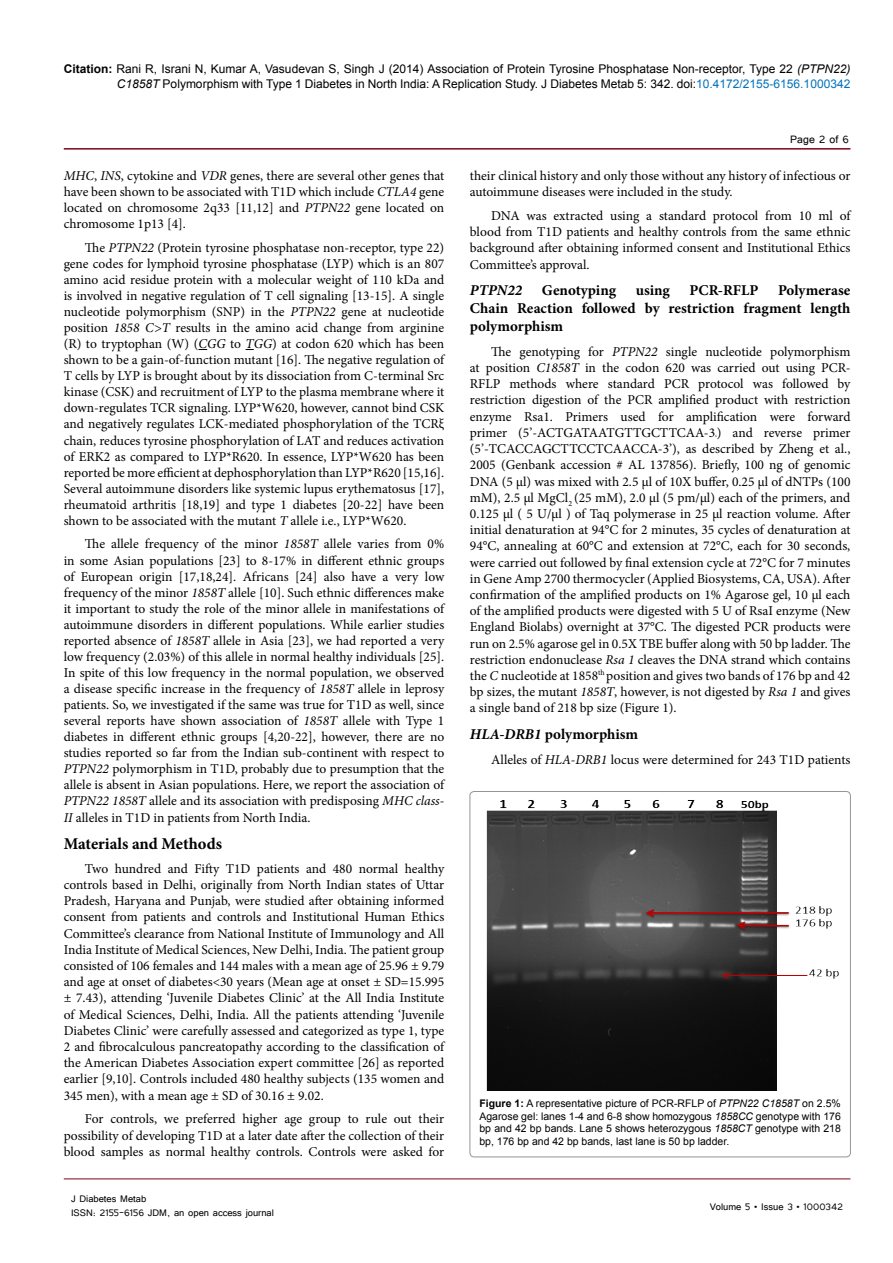
<style>
.page{position:relative;width:893px;height:1263px;background:#fff}
.page>*{position:absolute;margin:0;border:0;box-sizing:border-box;transform-origin:0 0}
.SH{font:700 16.5px "Minion Pro";color:#000}
.SSH{font:700 15px/18px "Minion Pro";color:#000;text-align:justify}
.SSH-2{font:italic 700 15px "Minion Pro";color:#000}
.t1{font:13.5px/16.2px "Minion Pro";color:#000;text-align:justify}
.t2{font:13.5px "Tunga";color:#000}
.t3{font:12px/15px "Arial";color:#000;text-align:right}
.t4{font:12px/14.4px "Tunga";color:#000}
.t5{font:10.5px/12.6px "Arial";color:#000;text-align:justify}
.s1{font-weight:700}
.s2{font-style:italic}
.s3{color:#0072bc}
</style>
<div class="page">
<hr style="left:64px;top:148px;width:786px;height:2px;background:#7a031b">
<hr style="left:64px;top:1179px;width:786px;height:1px;background:#7a031b">
<img style="left:479px;top:791px;width:362px;height:300px">
<p class="t3" style="left:64px;top:61px;width:788px"><span class="s1">Citation:</span> Rani R, Israni N, Kumar A, Vasudevan S, Singh J (2014) Association of Protein Tyrosine Phosphatase Non-receptor, Type 22 <span class="s2">(PTPN22)<br>C1858T</span> Polymorphism with Type 1 Diabetes in North India: A Replication Study. J Diabetes Metab 5: 342. doi:<span class="s3">10.4172/2155-6156.1000342</span></p>
<p class="t1" style="left:64px;top:167px;width:382px"><span class="s2">MHC</span>, <span class="s2">INS</span>, cytokine and <span class="s2">VDR</span> genes, there are several other genes that have been shown to be associated with T1D which include <span class="s2">CTLA4</span> gene located on chromosome 2q33 [11,12] and <span class="s2">PTPN22</span> gene located on chromosome 1p13 [4].</p>
<p class="t1" style="left:64px;top:240px;width:382px;text-indent:21px">The <span class="s2">PTPN22</span> (Protein tyrosine phosphatase non-receptor, type 22) gene codes for lymphoid tyrosine phosphatase (LYP) which is an 807 amino acid residue protein with a molecular weight of 110 kDa and is involved in negative regulation of T cell signaling [13-15]. A single nucleotide polymorphism (SNP) in the <span class="s2">PTPN22</span> gene at nucleotide position <span class="s2">1858 C&gt;T</span> results in the amino acid change from arginine (R) to tryptophan (W) (<span class="s2">CGG</span> to <span class="s2">TGG</span>) at codon 620 which has been shown to be a gain-of-function mutant [16]. The negative regulation of T cells by LYP is brought about by its dissociation from C-terminal Src kinase (CSK) and recruitment of LYP to the plasma membrane where it down-regulates TCR signaling. LYP*W620, however, cannot bind CSK and negatively regulates LCK-mediated phosphorylation of the TCRξ chain, reduces tyrosine phosphorylation of LAT and reduces activation of ERK2 as compared to LYP*R620. In essence, LYP*W620 has been reported be more efficient at dephosphorylation than LYP*R620 [15,16].<br>Several autoimmune disorders like systemic lupus erythematosus [17], rheumatoid arthritis [18,19] and type 1 diabetes [20-22] have been shown to be associated with the mutant <span class="s2">T</span> allele i.e., LYP*W620.</p>
<p class="t1" style="left:64px;top:536px;width:382px;text-indent:21px">The allele frequency of the minor <span class="s2">1858T</span> allele varies from 0% in some Asian populations [23] to 8-17% in different ethnic groups of European origin [17,18,24]. Africans [24] also have a very low frequency of the minor <span class="s2">1858T</span> allele [10]. Such ethnic differences make it important to study the role of the minor allele in manifestations of autoimmune disorders in different populations. While earlier studies reported absence of <span class="s2">1858T</span> allele in Asia [23], we had reported a very low frequency (2.03%) of this allele in normal healthy individuals [25].<br>In spite of this low frequency in the normal population, we observed a disease specific increase in the frequency of <span class="s2">1858T</span> allele in leprosy patients. So, we investigated if the same was true for T1D as well, since several reports have shown association of <span class="s2">1858T</span> allele with Type 1 diabetes in different ethnic groups [4,20-22], however, there are no studies reported so far from the Indian sub-continent with respect to <span class="s2">PTPN22</span> polymorphism in T1D, probably due to presumption that the allele is absent in Asian populations. Here, we report the association of <span class="s2">PTPN22 1858T</span> allele and its association with predisposing <span class="s2">MHC class-II</span> alleles in T1D in patients from North India.</p>
<p class="SH" style="left:64px;top:832px;width:160px">Materials and Methods</p>
<p class="t1" style="left:64px;top:860px;width:382px;text-indent:21px">Two hundred and Fifty T1D patients and 480 normal healthy controls based in Delhi, originally from North Indian states of Uttar Pradesh, Haryana and Punjab, were studied after obtaining informed consent from patients and controls and Institutional Human Ethics Committee’s clearance from National Institute of Immunology and All India Institute of Medical Sciences, New Delhi, India. The patient group consisted of 106 females and 144 males with a mean age of 25.96 ± 9.79 and age at onset of diabetes&lt;30 years (Mean age at onset ± SD=15.995 ± 7.43), attending ‘Juvenile Diabetes Clinic’ at the All India Institute of Medical Sciences, Delhi, India. All the patients attending ‘Juvenile Diabetes Clinic’ were carefully assessed and categorized as type 1, type 2 and fibrocalculous pancreatopathy according to the classification of the American Diabetes Association expert committee [26] as reported earlier [9,10]. Controls included 480 healthy subjects (135 women and 345 men), with a mean age ± SD of 30.16 ± 9.02.</p>
<p class="t1" style="left:64px;top:1111px;width:382px;text-indent:21px">For controls, we preferred higher age group to rule out their possibility of developing T1D at a later date after the collection of their blood samples as normal healthy controls. Controls were asked for</p>
<p class="t4" style="left:71px;top:1190px;width:204px">J Diabetes Metab<br>ISSN: 2155-6156 JDM, an open access journal</p>
<p class="t2" style="left:790px;top:131px;width:60px">Page 2 of 6</p>
<p class="t1" style="left:470px;top:167px;width:382px">their clinical history and only those without any history of infectious or autoimmune diseases were included in the study.</p>
<p class="t1" style="left:470px;top:208px;width:382px;text-indent:21px">DNA was extracted using a standard protocol from 10 ml of blood from T1D patients and healthy controls from the same ethnic background after obtaining informed consent and Institutional Ethics Committee’s approval.</p>
<p class="SSH-2" style="left:470px;top:280px;width:54px">PTPN22</p>
<p class="SSH" style="left:542px;top:281px;width:76px">Genotyping</p>
<p class="SSH" style="left:636px;top:281px;width:36px">using</p>
<p class="SSH" style="left:690px;top:281px;width:70px">PCR-RFLP</p>
<p class="SSH" style="left:470px;top:281px;width:382px;text-indent:308px">Polymerase Chain Reaction followed by restriction fragment length polymorphism</p>
<p class="t1" style="left:470px;top:343px;width:382px;text-indent:21px">The genotyping for <span class="s2">PTPN22</span> single nucleotide polymorphism at position <span class="s2">C1858T</span> in the codon 620 was carried out using PCR-RFLP methods where standard PCR protocol was followed by restriction digestion of the PCR amplified product with restriction enzyme Rsa1. Primers used for amplification were forward primer (5’-ACTGATAATGTTGCTTCAA-3<sub>’</sub>) and reverse primer (5’-TCACCAGCTTCCTCAACCA-3’), as described by Zheng et al., 2005 (Genbank accession # AL 137856). Briefly, 100 ng of genomic DNA (5 μl) was mixed with 2.5 μl of 10X buffer, 0.25 μl of dNTPs (100 mM), 2.5 μl MgCl<sub>2</sub> (25 mM), 2.0 μl (5 pm/μl) each of the primers, and 0.125 μl ( 5 U/μl ) of Taq polymerase in 25 μl reaction volume. After initial denaturation at 94°C for 2 minutes, 35 cycles of denaturation at 94°C, annealing at 60°C and extension at 72°C, each for 30 seconds, were carried out followed by final extension cycle at 72°C for 7 minutes in Gene Amp 2700 thermocycler (Applied Biosystems, CA, USA). After confirmation of the amplified products on 1% Agarose gel, 10 µl each of the amplified products were digested with 5 U of RsaI enzyme (New England Biolabs) overnight at 37°C. The digested PCR products were run on 2.5% agarose gel in 0.5X TBE buffer along with 50 bp ladder. The restriction endonuclease <span class="s2">Rsa 1</span> cleaves the DNA strand which contains the <span class="s2">C</span> nucleotide at 1858<sup>th</sup> position and gives two bands of 176 bp and 42 bp sizes, the mutant <span class="s2">1858T</span>, however, is not digested by <span class="s2">Rsa 1</span> and gives a single band of 218 bp size (Figure 1).</p>
<p class="SSH" style="left:470px;top:725px;width:170px"><span class="s2">HLA-DRB1</span> polymorphism</p>
<p class="t1" style="left:491px;top:751px;width:361px">Alleles of <span class="s2">HLA-DRB1</span> locus were determined for 243 T1D patients</p>
<p class="t5" style="left:479px;top:1097px;width:363px"><span class="s1">Figure 1:</span> A representative picture of PCR-RFLP of <span class="s2">PTPN22 C1858T</span> on 2.5% Agarose gel: lanes 1-4 and 6-8 show homozygous <span class="s2">1858CC</span> genotype with 176 bp and 42 bp bands. Lane 5 shows heterozygous <span class="s2">1858CT</span> genotype with 218 bp, 176 bp and 42 bp bands, last lane is 50 bp ladder.</p>
<p class="t4" style="left:710px;top:1199px;width:135px">Volume 5 • Issue 3 • 1000342</p>
</div>
